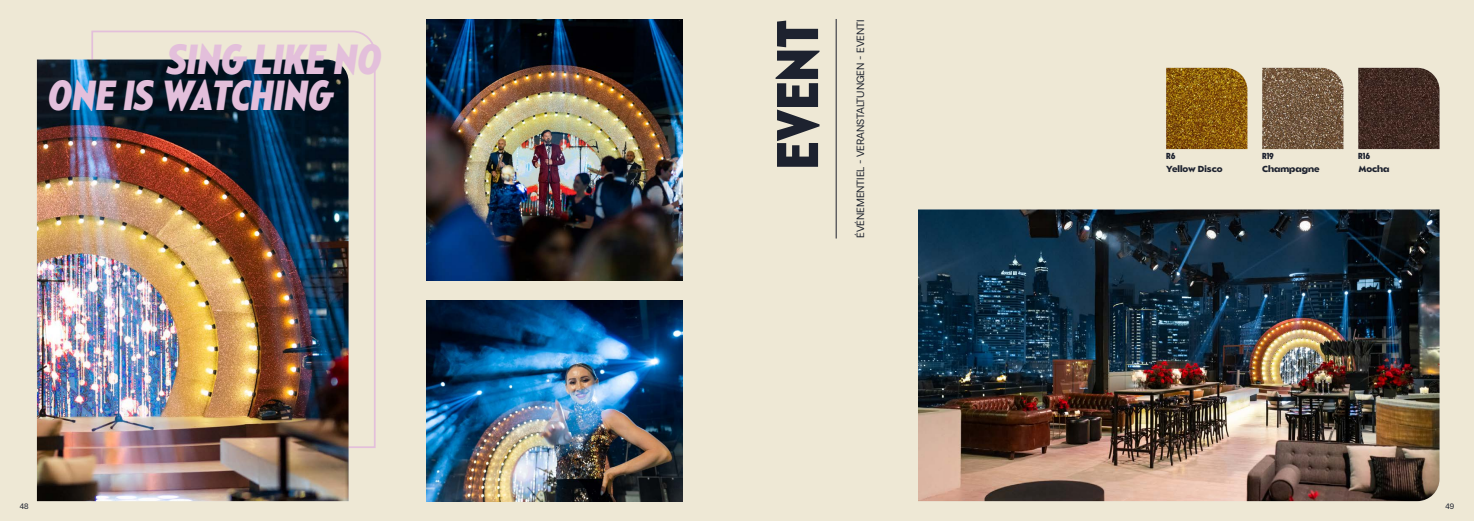
<style>
.page{position:relative;width:1474px;height:521px;background:#fff}
.page>*{position:absolute;margin:0;border:0;box-sizing:border-box;transform-origin:0 0}
.t1{font:condensed 58.62px "Balgin Black Sm";color:#1d222f}
.t2{font:italic condensed 42px/36.8px "Balgin Black Sm";color:#e3bfdb}
.t3{font:10.5px "PP Radio Grotesk";color:#1d222d}
.t4{font:700 8.75px "Balgin";color:#1d222f}
.t5{font:condensed 8.75px "Balgin Black Sm";color:#1d222f}
.t6{font:7.88px "PP Radio Grotesk";color:#1d222f}
</style>
<div class="page">
<div style="left:0;top:0;width:1473px;height:521px;background:#eee8d5"></div>
<svg style="left:90px;top:30px;width:286px;height:419px"></svg>
<img style="left:37px;top:60px;width:311px;height:441px">
<img style="left:426px;top:300px;width:256px;height:201px">
<img style="left:426px;top:20px;width:256px;height:260px">
<img style="left:1358px;top:68px;width:81px;height:81px">
<img style="left:1262px;top:68px;width:81px;height:81px">
<img style="left:1166px;top:68px;width:81px;height:81px">
<img style="left:918px;top:209px;width:521px;height:292px">
<hr style="left:835px;top:19px;width:1px;height:219px;background:#1f212e">
<h2 class="t2" style="left:50px;top:41px;width:335px;text-indent:119px">SING LIKE NO<br>ONE IS WATCHING</h2>
<h1 class="t1" style="left:758px;top:169px;width:151px;rotate:-90deg">EVENT</h1>
<p class="t3" style="left:854px;top:238px;width:219px;rotate:-90deg">ÉVÉNEMENTIEL - VERANSTALTUNGEN - EVENTI</p>
<p class="t5" style="left:1166px;top:150px;width:11px">R6</p>
<p class="t5" style="left:1262px;top:150px;width:13px">R19</p>
<p class="t5" style="left:1358px;top:150px;width:13px">R16</p>
<p class="t4" style="left:1166px;top:163px;width:58px">Yellow Disco</p>
<p class="t4" style="left:1262px;top:163px;width:59px">Champagne</p>
<p class="t4" style="left:1358px;top:163px;width:33px">Mocha</p>
<p class="t6" style="left:20px;top:501px;width:10px">48</p>
<p class="t6" style="left:1445px;top:501px;width:10px">49</p>
</div>
